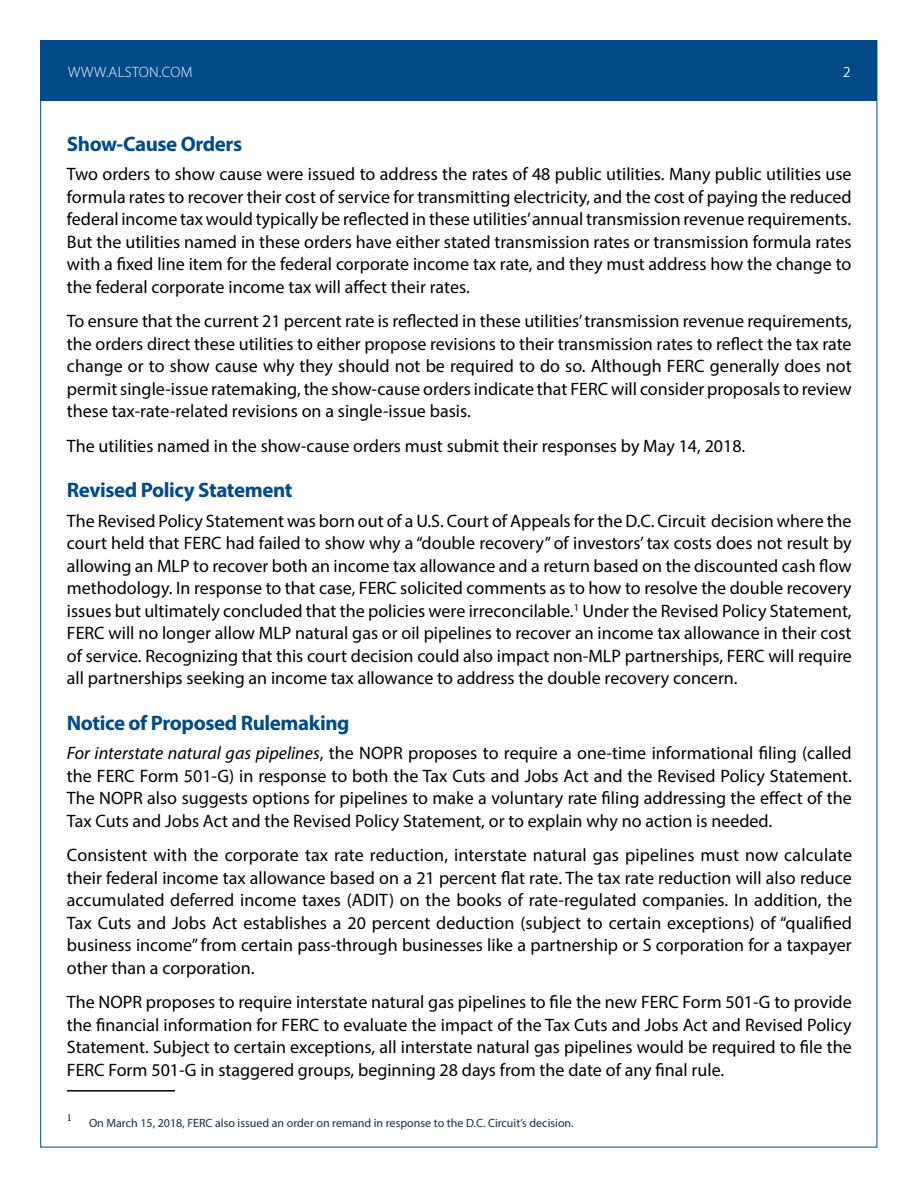
<style>
.page{position:relative;width:918px;height:1188px;background:#fff}
.page>*{position:absolute;margin:0;border:0;box-sizing:border-box;transform-origin:0 0}
.t1{font:700 21px "Myriad Pro";letter-spacing:-.02em;color:#004b87}
.t2{font:18px/22.5px "Myriad Pro";color:#000;text-align:justify}
.t3{font:300 15px "Myriad Pro";letter-spacing:.02em;color:#fff}
.t4{font:12px "Myriad Pro";color:#102f48}
.t5{font:10.5px "Minion Pro";color:#000}
.s1{font-style:italic}
</style>
<div class="page">
<div style="left:40px;top:40px;width:837px;height:61px;background:#004b87"></div>
<hr style="left:67px;top:1090px;width:108px;height:2px;background:#000">
<p class="t3" style="left:68px;top:63px;width:126px">WWW.ALSTON.COM</p>
<p class="t3" style="left:843px;top:63px;width:9px">2</p>
<p class="t1" style="left:67px;top:130px;width:177px">Show-Cause Orders</p>
<p class="t2" style="left:67px;top:162px;width:786px">Two orders to show cause were issued to address the rates of 48 public utilities. Many public utilities use formula rates to recover their cost of service for transmitting electricity, and the cost of paying the reduced federal income tax would typically be reflected in these utilities’ annual transmission revenue requirements.<br>But the utilities named in these orders have either stated transmission rates or transmission formula rates with a fixed line item for the federal corporate income tax rate, and they must address how the change to the federal corporate income tax will affect their rates.</p>
<p class="t2" style="left:67px;top:309px;width:786px">To ensure that the current 21 percent rate is reflected in these utilities’ transmission revenue requirements, the orders direct these utilities to either propose revisions to their transmission rates to reflect the tax rate change or to show cause why they should not be required to do so. Although FERC generally does not permit single-issue ratemaking, the show-cause orders indicate that FERC will consider proposals to review these tax-rate-related revisions on a single-issue basis.</p>
<p class="t2" style="left:67px;top:434px;width:680px">The utilities named in the show-cause orders must submit their responses by May 14, 2018.</p>
<p class="t1" style="left:67px;top:476px;width:227px">Revised Policy Statement</p>
<p class="t2" style="left:67px;top:509px;width:786px">The Revised Policy Statement was born out of a U.S. Court of Appeals for the D.C. Circuit decision where the court held that FERC had failed to show why a “double recovery” of investors’ tax costs does not result by allowing an MLP to recover both an income tax allowance and a return based on the discounted cash flow methodology. In response to that case, FERC solicited comments as to how to resolve the double recovery issues but ultimately concluded that the policies were irreconcilable.<sup>1</sup> Under the Revised Policy Statement, FERC will no longer allow MLP natural gas or oil pipelines to recover an income tax allowance in their cost of service. Recognizing that this court decision could also impact non-MLP partnerships, FERC will require all partnerships seeking an income tax allowance to address the double recovery concern.</p>
<p class="t1" style="left:67px;top:709px;width:284px">Notice of Proposed Rulemaking</p>
<p class="t2" style="left:67px;top:741px;width:786px"><span class="s1">For interstate natural gas pipelines</span>, the NOPR proposes to require a one-time informational filing (called the FERC Form 501-G) in response to both the Tax Cuts and Jobs Act and the Revised Policy Statement.<br>The NOPR also suggests options for pipelines to make a voluntary rate filing addressing the effect of the Tax Cuts and Jobs Act and the Revised Policy Statement, or to explain why no action is needed.</p>
<p class="t2" style="left:67px;top:843px;width:787px">Consistent with the corporate tax rate reduction, interstate natural gas pipelines must now calculate their federal income tax allowance based on a 21 percent flat rate. The tax rate reduction will also reduce accumulated deferred income taxes (ADIT) on the books of rate-regulated companies. In addition, the Tax Cuts and Jobs Act establishes a 20 percent deduction (subject to certain exceptions) of “qualified business income” from certain pass-through businesses like a partnership or S corporation for a taxpayer other than a corporation.</p>
<p class="t2" style="left:67px;top:990px;width:786px">The NOPR proposes to require interstate natural gas pipelines to file the new FERC Form 501-G to provide the financial information for FERC to evaluate the impact of the Tax Cuts and Jobs Act and Revised Policy Statement. Subject to certain exceptions, all interstate natural gas pipelines would be required to file the FERC Form 501-G in staggered groups, beginning 28 days from the date of any final rule.</p>
<p class="t5" style="left:67px;top:1110px;width:7px">1</p>
<p class="t4" style="left:89px;top:1115px;width:486px">On March 15, 2018, FERC also issued an order on remand in response to the D.C. Circuit’s decision.</p>
</div>
